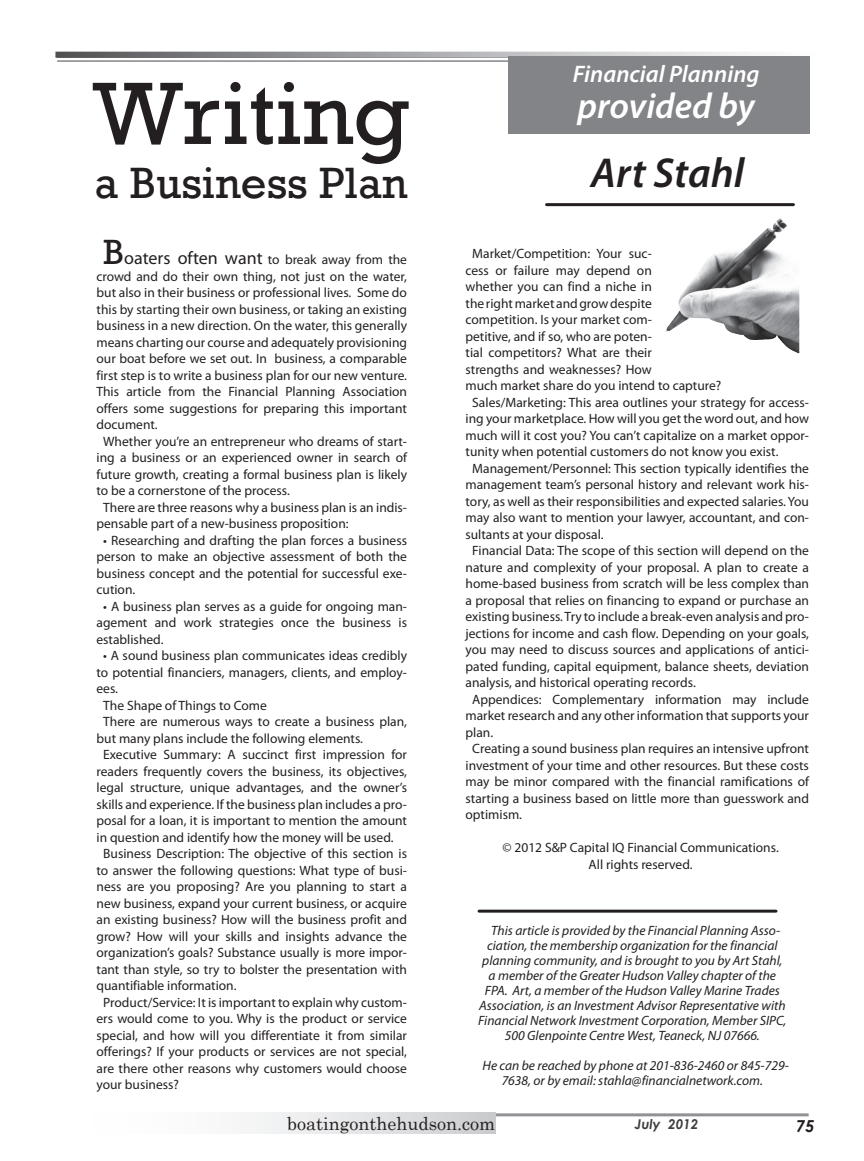
<style>
.page{position:relative;width:864px;height:1161px;background:#fff}
.page>*{position:absolute;margin:0;border:0;box-sizing:border-box;transform-origin:0 0}
.t1{font:90px "Rockwell";color:#231f20}
.t2{font:45px "Rockwell";color:#231f20}
.t3{font:italic 600 42px "Myriad Pro";color:#231f20}
.t4{font:italic 600 36px "Myriad Pro";color:#fff}
.t5{font:italic 600 24px "Myriad Pro";color:#fff}
.t6{font:18px "Century";color:#231f20}
.t7{font:italic 700 16.5px "Century Gothic";color:#231f20}
.t8{font:13.5px/16.5px "Myriad Pro";color:#231f20;text-align:justify}
.t9{font:italic 13.5px/15px "Myriad Pro";color:#231f20;text-align:center}
.t10{font:italic 700 13.5px "Century Gothic";color:#3e3e3f}
.s1{font-family:"Rockwell";font-size:36px}
.s2{font-size:18px}
</style>
<div class="page">
<hr style="left:54px;top:1113px;width:755px;height:3px;background:#8f9194">
<div style="left:32px;top:1112px;width:463px;height:22px;background:linear-gradient(to right,#fff,#d3d4d6)"></div>
<hr style="left:58px;top:60px;width:750px;height:2px;background:#6c6d70">
<svg style="left:55px;top:52px;width:706px;height:6px"></svg>
<div style="left:508px;top:56px;width:302px;height:78px;background:#828487"></div>
<hr style="left:547px;top:203px;width:246px;height:3px;background:#231f20">
<hr style="left:479px;top:910px;width:297px;height:3px;background:#231f20">
<img style="left:665px;top:218px;width:134px;height:135px">
<h1 class="t1" style="left:93px;top:62px;width:318px">Writing</h1>
<h2 class="t2" style="left:95px;top:157px;width:315px">a Business Plan</h2>
<p class="t8" style="left:103px;top:251px;width:305px"><span class="s1">B</span><span class="s2">oaters often want</span> to break away from the</p>
<p class="t8" style="left:97px;top:268px;width:312px">crowd and do their own thing, not just on the water,</p>
<p class="t8" style="left:97px;top:284px;width:312px">but also in their business or professional lives. Some do</p>
<p class="t8" style="left:97px;top:301px;width:312px">this by starting their own business, or taking an existing</p>
<p class="t8" style="left:97px;top:317px;width:312px">business in a new direction. On the water, this generally</p>
<p class="t8" style="left:97px;top:334px;width:312px">means charting our course and adequately provisioning</p>
<p class="t8" style="left:97px;top:350px;width:312px">our boat before we set out. In business, a comparable</p>
<p class="t8" style="left:97px;top:367px;width:312px">first step is to write a business plan for our new venture.</p>
<p class="t8" style="left:97px;top:383px;width:312px">This article from the Financial Planning Association</p>
<p class="t8" style="left:97px;top:400px;width:312px">offers some suggestions for preparing this important</p>
<p class="t8" style="left:97px;top:416px;width:63px">document.</p>
<p class="t8" style="left:103px;top:433px;width:305px">Whether you’re an entrepreneur who dreams of start-</p>
<p class="t8" style="left:97px;top:449px;width:312px">ing a business or an experienced owner in search of</p>
<p class="t8" style="left:97px;top:466px;width:312px">future growth, creating a formal business plan is likely</p>
<p class="t8" style="left:97px;top:482px;width:195px">to be a cornerstone of the process.</p>
<p class="t8" style="left:103px;top:499px;width:305px">There are three reasons why a business plan is an indis-</p>
<p class="t8" style="left:97px;top:515px;width:254px">pensable part of a new-business proposition:</p>
<p class="t8" style="left:97px;top:532px;width:312px;text-indent:7px">• Researching and drafting the plan forces a business person to make an objective assessment of both the business concept and the potential for successful exe&shy;cution.</p>
<p class="t8" style="left:97px;top:598px;width:312px;text-indent:7px">• A business plan serves as a guide for ongoing man&shy;agement and work strategies once the business is established.</p>
<p class="t8" style="left:103px;top:647px;width:305px">• A sound business plan communicates ideas credibly</p>
<p class="t8" style="left:97px;top:664px;width:312px">to potential financiers, managers, clients, and employ-</p>
<p class="t8" style="left:97px;top:680px;width:23px">ees.</p>
<p class="t8" style="left:103px;top:697px;width:165px">The Shape of Things to Come</p>
<p class="t8" style="left:103px;top:713px;width:305px">There are numerous ways to create a business plan,</p>
<p class="t8" style="left:97px;top:730px;width:268px">but many plans include the following elements.</p>
<p class="t8" style="left:103px;top:746px;width:305px">Executive Summary: A succinct first impression for</p>
<p class="t8" style="left:97px;top:763px;width:312px">readers frequently covers the business, its objectives,</p>
<p class="t8" style="left:97px;top:779px;width:312px">legal structure, unique advantages, and the owner’s</p>
<p class="t8" style="left:97px;top:796px;width:312px">skills and experience. If the business plan includes a pro-</p>
<p class="t8" style="left:97px;top:812px;width:312px">posal for a loan, it is important to mention the amount</p>
<p class="t8" style="left:97px;top:829px;width:299px">in question and identify how the money will be used.</p>
<p class="t8" style="left:103px;top:845px;width:305px">Business Description: The objective of this section is</p>
<p class="t8" style="left:97px;top:862px;width:312px">to answer the following questions: What type of busi-</p>
<p class="t8" style="left:97px;top:878px;width:312px">ness are you proposing? Are you planning to start a</p>
<p class="t8" style="left:97px;top:895px;width:312px">new business, expand your current business, or acquire</p>
<p class="t8" style="left:97px;top:911px;width:312px">an existing business? How will the business profit and</p>
<p class="t8" style="left:97px;top:928px;width:312px">grow? How will your skills and insights advance the</p>
<p class="t8" style="left:97px;top:944px;width:312px">organization’s goals? Substance usually is more impor-</p>
<p class="t8" style="left:97px;top:961px;width:312px">tant than style, so try to bolster the presentation with</p>
<p class="t8" style="left:97px;top:977px;width:142px">quantifiable information.</p>
<p class="t8" style="left:103px;top:994px;width:305px">Product/Service: It is important to explain why custom-</p>
<p class="t8" style="left:97px;top:1010px;width:312px">ers would come to you. Why is the product or service</p>
<p class="t8" style="left:97px;top:1027px;width:312px">special, and how will you differentiate it from similar</p>
<p class="t8" style="left:97px;top:1043px;width:312px">offerings? If your products or services are not special,</p>
<p class="t8" style="left:97px;top:1060px;width:312px">are there other reasons why customers would choose</p>
<p class="t8" style="left:97px;top:1076px;width:84px">your business?</p>
<h3 class="t5" style="left:573px;top:59px;width:188px">Financial Planning</h3>
<h3 class="t4" style="left:578px;top:84px;width:179px">provided by</h3>
<h3 class="t3" style="left:591px;top:146px;width:155px">Art Stahl</h3>
<p class="t8" style="left:472px;top:245px;width:181px">Market/Competition: Your suc-</p>
<p class="t8" style="left:466px;top:262px;width:188px">cess or failure may depend on</p>
<p class="t8" style="left:466px;top:278px;width:188px">whether you can find a niche in</p>
<p class="t8" style="left:466px;top:295px;width:188px">the right market and grow despite</p>
<p class="t8" style="left:466px;top:311px;width:188px">competition. Is your market com-</p>
<p class="t8" style="left:466px;top:328px;width:188px">petitive, and if so, who are poten-</p>
<p class="t8" style="left:466px;top:344px;width:188px">tial competitors? What are their</p>
<p class="t8" style="left:466px;top:361px;width:188px">strengths and weaknesses? How</p>
<p class="t8" style="left:466px;top:377px;width:257px">much market share do you intend to capture?</p>
<p class="t8" style="left:472px;top:394px;width:338px">Sales/Marketing: This area outlines your strategy for access-</p>
<p class="t8" style="left:466px;top:410px;width:345px">ing your marketplace. How will you get the word out, and how</p>
<p class="t8" style="left:466px;top:427px;width:345px">much will it cost you? You can’t capitalize on a market oppor-</p>
<p class="t8" style="left:466px;top:443px;width:314px">tunity when potential customers do not know you exist.</p>
<p class="t8" style="left:472px;top:460px;width:338px">Management/Personnel: This section typically identifies the</p>
<p class="t8" style="left:466px;top:476px;width:345px">management team’s personal history and relevant work his-</p>
<p class="t8" style="left:466px;top:493px;width:345px">tory, as well as their responsibilities and expected salaries. You</p>
<p class="t8" style="left:466px;top:509px;width:345px">may also want to mention your lawyer, accountant, and con-</p>
<p class="t8" style="left:466px;top:526px;width:140px">sultants at your disposal.</p>
<p class="t8" style="left:472px;top:542px;width:338px">Financial Data: The scope of this section will depend on the</p>
<p class="t8" style="left:466px;top:559px;width:345px">nature and complexity of your proposal. A plan to create a</p>
<p class="t8" style="left:466px;top:575px;width:345px">home-based business from scratch will be less complex than</p>
<p class="t8" style="left:466px;top:592px;width:345px">a proposal that relies on financing to expand or purchase an</p>
<p class="t8" style="left:466px;top:608px;width:345px">existing business. Try to include a break-even analysis and pro-</p>
<p class="t8" style="left:466px;top:625px;width:345px">jections for income and cash flow. Depending on your goals,</p>
<p class="t8" style="left:466px;top:641px;width:345px">you may need to discuss sources and applications of antici-</p>
<p class="t8" style="left:466px;top:658px;width:345px">pated funding, capital equipment, balance sheets, deviation</p>
<p class="t8" style="left:466px;top:674px;width:232px">analysis, and historical operating records.</p>
<p class="t8" style="left:472px;top:691px;width:338px">Appendices: Complementary information may include</p>
<p class="t8" style="left:466px;top:707px;width:345px">market research and any other information that supports your</p>
<p class="t8" style="left:466px;top:724px;width:29px">plan.</p>
<p class="t8" style="left:472px;top:740px;width:338px">Creating a sound business plan requires an intensive upfront</p>
<p class="t8" style="left:466px;top:757px;width:345px">investment of your time and other resources. But these costs</p>
<p class="t8" style="left:466px;top:773px;width:345px">may be minor compared with the financial ramifications of</p>
<p class="t8" style="left:466px;top:790px;width:345px">starting a business based on little more than guesswork and</p>
<p class="t8" style="left:466px;top:806px;width:58px">optimism.</p>
<p class="t8" style="left:503px;top:839px;width:278px;text-align:center">© 2012 S&amp;P Capital IQ Financial Communications.<br>All rights reserved.</p>
<p class="t9" style="left:478px;top:923px;width:310px">This article is provided by the Financial Planning Asso&shy;ciation, the membership organization for the financial planning community, and is brought to you by Art Stahl, a member of the Greater Hudson Valley chapter of the FPA. Art, a member of the Hudson Valley Marine Trades Association, is an Investment Advisor Representative with Financial Network Investment Corporation, Member SIPC, 500 Glenpointe Centre West, Teaneck, NJ 07666.</p>
<p class="t9" style="left:483px;top:1058px;width:308px">He can be reached by phone at 201-836-2460 or 845-729-<br>7638, or by email: stahla@financialnetwork.com.</p>
<h3 class="t6" style="left:287px;top:1108px;width:210px">boatingonthehudson.com</h3>
<p class="t10" style="left:635px;top:1115px;width:65px">July 2012</p>
<p class="t7" style="left:796px;top:1115px;width:20px">75</p>
</div>
